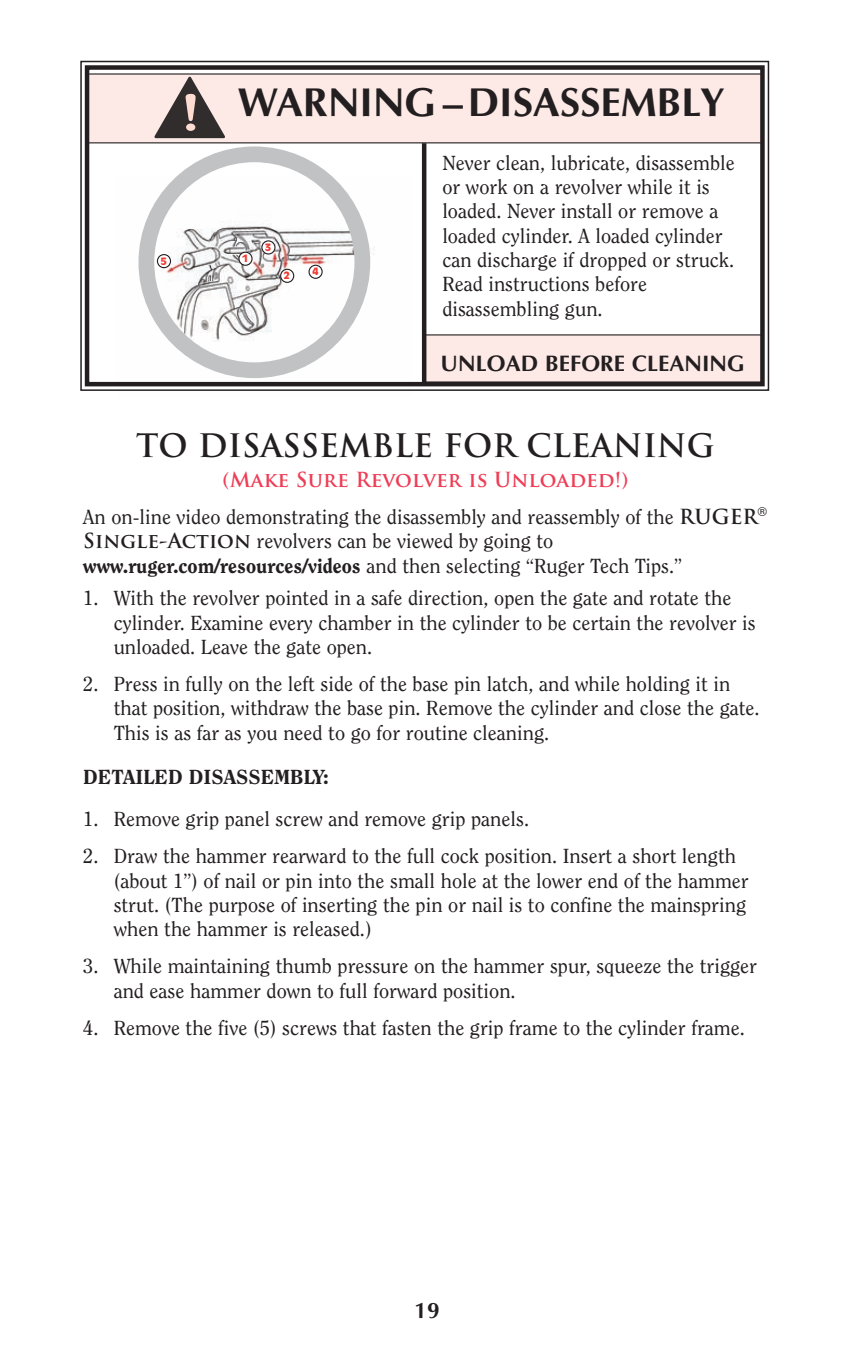
<style>
.page{position:relative;width:851px;height:1357px;background:#fff}
.page>*{position:absolute;margin:0;border:0;box-sizing:border-box;transform-origin:0 0}
.t1{font:700 40.5px "Optima";color:#231f20}
.t2{font:700 31.5px "Trajan Pro";color:#231f20}
.t3{font:700 22.5px "Optima";color:#231f20}
.t4{font:20.25px/24.3px "Clearface";color:#231f20}
.t5{font:700 20.25px "Trajan Pro";color:#ee3d56}
.t6{font:800 20.25px "Clearface";color:#231f20}
.t7{font:900 9.9px "Antique Olive";color:#ee3b32}
.s1{font-family:"Trajan Pro";font-weight:700}
.s2{font-weight:800}
</style>
<div class="page">
<div style="left:424px;top:335px;width:337px;height:47px;background:#fdeae7"></div>
<div style="left:88px;top:74px;width:673px;height:69px;background:#fdeae7"></div>
<svg style="left:154px;top:77px;width:71px;height:61px"></svg>
<hr style="left:422px;top:143px;width:4px;height:242px;background:#231f20">
<img style="left:116px;top:177px;width:296px;height:210px">
<div style="left:239px;top:252px;width:13px;height:13px;background:#fff;border-radius:50%"></div>
<div style="left:238px;top:252px;width:14px;height:14px;border:1px solid #231f20;border-radius:50%"></div>
<div style="left:281px;top:269px;width:13px;height:13px;background:#fff;border-radius:50%"></div>
<div style="left:280px;top:269px;width:14px;height:14px;border:1px solid #231f20;border-radius:50%"></div>
<div style="left:309px;top:265px;width:13px;height:13px;background:#fff;border-radius:50%"></div>
<div style="left:308px;top:265px;width:14px;height:14px;border:1px solid #231f20;border-radius:50%"></div>
<div style="left:262px;top:241px;width:13px;height:13px;background:#fff;border-radius:50%"></div>
<div style="left:261px;top:240px;width:14px;height:14px;border:1px solid #231f20;border-radius:50%"></div>
<div style="left:157px;top:255px;width:13px;height:13px;background:#fff;border-radius:50%"></div>
<div style="left:157px;top:254px;width:14px;height:14px;border:1px solid #231f20;border-radius:50%"></div>
<div style="left:138px;top:146px;width:232px;height:232px;border:16px solid #c1c2c4;border-radius:50%"></div>
<div style="left:80px;top:61px;width:689px;height:330px;border:2px solid #231f20"></div>
<div style="left:85px;top:65px;width:679px;height:321px;border:4px solid #231f20"></div>
<p class="t7" style="left:161px;top:257px;width:8px">5</p>
<h1 class="t1" style="left:238px;top:78px;width:488px">WARNING –DISASSEMBLY</h1>
<p class="t7" style="left:242px;top:254px;width:8px">1</p>
<p class="t7" style="left:265px;top:243px;width:8px">3</p>
<p class="t7" style="left:284px;top:272px;width:8px">2</p>
<p class="t7" style="left:312px;top:268px;width:8px">4</p>
<p class="t4" style="left:442px;top:152px;width:294px">Never clean, lubricate, disassemble or work on a revolver while it is loaded. Never install or remove a loaded cylinder. A loaded cylinder can discharge if dropped or struck.<br>Read instructions before disassembling gun.</p>
<p class="t3" style="left:440px;top:350px;width:305px">UNLOAD BEFORE CLEANING</p>
<h2 class="t2" style="left:136px;top:428px;width:580px">TO DISASSEMBLE FOR CLEANING</h2>
<p class="t5" style="left:222px;top:468px;width:407px">(Make Sure Revolver is Unloaded!)</p>
<p class="t4" style="left:83px;top:506px;width:685px">An on-line video demonstrating the disassembly and reassembly of the <span class="s1">RUGER</span><sup>®<br></sup><span class="s1">Single-Action</span> revolvers can be viewed by going to <span class="s2">www.ruger.com/resources/videos</span> and then selecting “Ruger Tech Tips.”</p>
<p class="t4" style="left:114px;top:587px;width:643px;text-indent:-30px">1. With the revolver pointed in a safe direction, open the gate and rotate the cylinder. Examine every chamber in the cylinder to be certain the revolver is unloaded. Leave the gate open.</p>
<p class="t4" style="left:114px;top:673px;width:647px;text-indent:-30px">2. Press in fully on the left side of the base pin latch, and while holding it in that position, withdraw the base pin. Remove the cylinder and close the gate.<br>This is as far as you need to go for routine cleaning.</p>
<p class="t6" style="left:83px;top:769px;width:247px">DETAILED DISASSEMBLY:</p>
<p class="t4" style="left:83px;top:808px;width:447px">1. Remove grip panel screw and remove grip panels.</p>
<p class="t4" style="left:114px;top:845px;width:636px;text-indent:-30px">2. Draw the hammer rearward to the full cock position. Insert a short length (about 1”) of nail or pin into the small hole at the lower end of the hammer strut. (The purpose of inserting the pin or nail is to confine the mainspring when the hammer is released.)</p>
<p class="t4" style="left:114px;top:955px;width:645px;text-indent:-30px">3. While maintaining thumb pressure on the hammer spur, squeeze the trigger and ease hammer down to full forward position.</p>
<p class="t4" style="left:83px;top:1016px;width:663px">4. Remove the five (5) screws that fasten the grip frame to the cylinder frame.</p>
<p class="t3" style="left:414px;top:1297px;width:27px">19</p>
</div>
